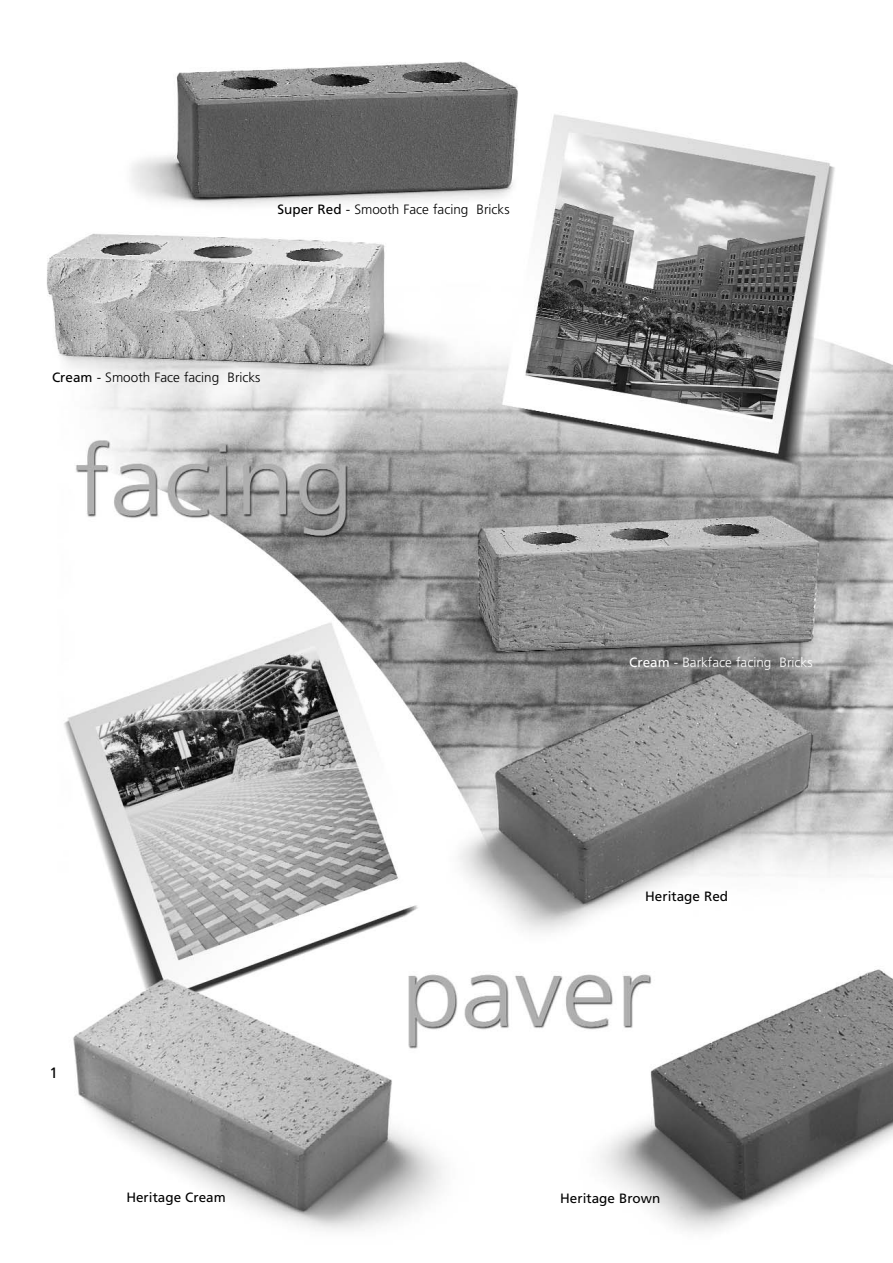
<style>
.page{position:relative;width:893px;height:1263px;background:#fff}
.page>*{position:absolute;margin:0;border:0;box-sizing:border-box;transform-origin:0 0}
.t1{font:15px "Frutiger";color:#000}
.t2{font:300 13.5px "Frutiger";color:#000}
.t3{font:13.5px "Frutiger";color:#000}
.t4{font:300 13.5px "Frutiger";color:#fff}
.s1{font-weight:400}
</style>
<div class="page">
<img style="left:47px;top:61px;width:846px;height:1170px">
<p class="t2" style="left:277px;top:204px;width:234px"><span class="s1">Super Red</span> - Smooth Face facing Bricks</p>
<p class="t2" style="left:52px;top:372px;width:210px"><span class="s1">Cream</span> - Smooth Face facing Bricks</p>
<p class="t1" style="left:49px;top:1066px;width:10px">1</p>
<p class="t4" style="left:629px;top:656px;width:185px"><span class="s1">Cream</span> - Barkface facing Bricks</p>
<p class="t3" style="left:645px;top:891px;width:84px">Heritage Red</p>
<p class="t3" style="left:126px;top:1192px;width:101px">Heritage Cream</p>
<p class="t3" style="left:560px;top:1193px;width:102px">Heritage Brown</p>
</div>
